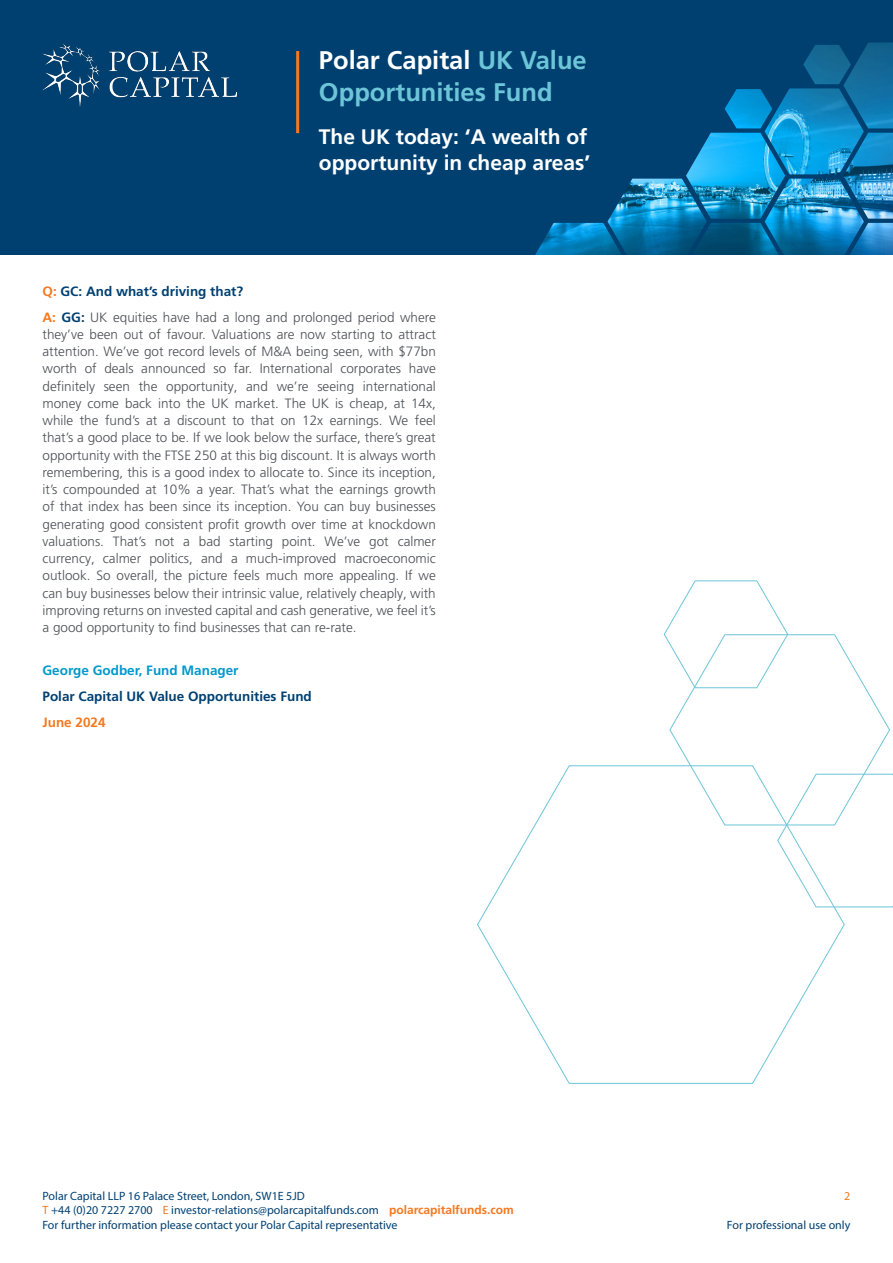
<style>
.page{position:relative;width:893px;height:1263px;background:#fff}
.page>*{position:absolute;margin:0;border:0;box-sizing:border-box;transform-origin:0 0}
.t1{font:700 25.5px/31.5px "Frutiger LT Pro";color:#6dc5d8}
.t2{font:700 21px/25.5px "Frutiger LT Pro";color:#fff}
.Body_Text{font:300 13.5px/17.2px "Frutiger LT Pro";color:#4b4f55;text-align:justify}
.Body_Text-2{font:700 13.5px "Frutiger LT Pro";color:#004070}
.Body_Text-3{font:700 13.5px "Frutiger LT Pro";color:#004071}
.Body_Text-4{font:700 13.5px "Frutiger LT Pro";color:#09c}
.Body_Text-5{font:700 13.5px "Frutiger LT Pro";color:#f47921}
.t3{font:12px "Myriad Pro";color:#004071}
.t4{font:12px "Myriad Pro";color:#f47921}
.s1{color:#fff}
.s2{color:#f47921}
.s3{font-weight:700;color:#f47921}
.s4{font-weight:700;color:#004071}
.s5{font-family:"Frutiger LT Pro";font-weight:700;color:#f47921}
</style>
<div class="page">
<div style="left:0;top:0;width:893px;height:255px;background:#004071"></div>
<img style="left:43px;top:43px;width:193px;height:65px">
<hr style="left:296px;top:51px;width:3px;height:82px;background:#f47921">
<img style="left:535px;top:43px;width:358px;height:212px">
<svg style="left:477px;top:765px;width:368px;height:319px"></svg>
<svg style="left:663px;top:580px;width:230px;height:328px"></svg>
<h1 class="t1" style="left:319px;top:45px;width:269px"><span class="s1">Polar Capital</span> UK Value<br>Opportunities Fund</h1>
<h2 class="t2" style="left:319px;top:124px;width:273px">The UK today: ‘A wealth of opportunity in cheap areas’</h2>
<p class="Body_Text-3" style="left:43px;top:283px;width:202px"><span class="s2">Q:</span> GC: And what’s driving that?</p>
<p class="Body_Text" style="left:43px;top:308px;width:395px"><span class="s3">A:</span> <span class="s4">GG:</span> UK equities have had a long and prolonged period where they’ve been out of favour. Valuations are now starting to attract attention. We’ve got record levels of M&amp;A being seen, with $77bn worth of deals announced so far. International corporates have definitely seen the opportunity, and we’re seeing international money come back into the UK market. The UK is cheap, at 14x, while the fund’s at a discount to that on 12x earnings. We feel that’s a good place to be. If we look below the surface, there’s great opportunity with the FTSE 250 at this big discount. It is always worth remembering, this is a good index to allocate to. Since its inception, it’s compounded at 10% a year. That’s what the earnings growth of that index has been since its inception. You can buy businesses generating good consistent profit growth over time at knockdown valuations. That’s not a bad starting point. We’ve got calmer currency, calmer politics, and a much-improved macroeconomic outlook. So overall, the picture feels much more appealing. If we can buy businesses below their intrinsic value, relatively cheaply, with improving returns on invested capital and cash generative, we feel it’s a good opportunity to find businesses that can re-rate.</p>
<p class="Body_Text-4" style="left:43px;top:662px;width:198px">George Godber, Fund Manager</p>
<p class="Body_Text-2" style="left:43px;top:688px;width:271px">Polar Capital UK Value Opportunities Fund</p>
<p class="Body_Text-5" style="left:43px;top:714px;width:65px">June 2024</p>
<p class="t3" style="left:43px;top:1188px;width:264px">Polar Capital LLP 16 Palace Street, London, SW1E 5JD</p>
<p class="t3" style="left:43px;top:1203px;width:473px"><span class="s2">T</span> +44 (0)20 7227 2700 <span class="s2">E</span> investor-relations@polarcapitalfunds.com <span class="s5">polarcapitalfunds.com</span></p>
<p class="t3" style="left:43px;top:1217px;width:357px">For further information please contact your Polar Capital representative</p>
<p class="t4" style="left:844px;top:1188px;width:8px">2</p>
<p class="t3" style="left:727px;top:1217px;width:125px">For professional use only</p>
</div>
